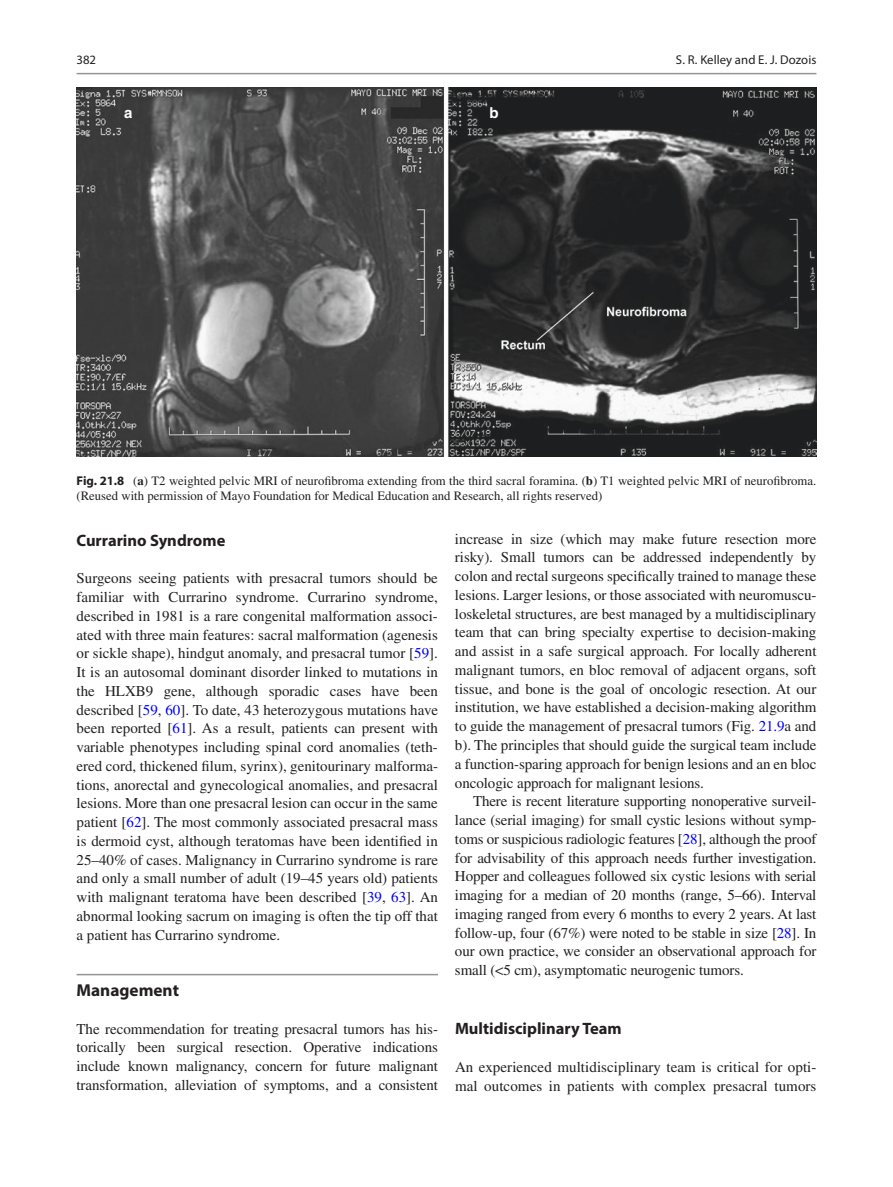
<style>
.page{position:relative;width:893px;height:1187px;background:#fff}
.page>*{position:absolute;margin:0;border:0;box-sizing:border-box;transform-origin:0 0}
.t1{font:700 17.25px "Myriad Pro";color:#231f20}
.t2{font:700 16.5px "Myriad Pro";color:#231f20}
.t3{font:15px/18.8px "Times LT Std";letter-spacing:-.005em;color:#231f20;text-align:justify}
.t4{font:15px "Helvetica Bold 2";color:#fff}
.t5{font:12.75px/15px "Times LT Std";color:#231f20}
.t6{font:12.75px "Myriad Pro Regular 2";letter-spacing:.005em;color:#231f20}
.t7{font:12.75px "Myriad Pro";color:#231f20}
.s1{font-family:"Myriad Pro";font-weight:700}
.s2{font-weight:700}
.s3{color:#0000fa}
</style>
<div class="page">
<hr style="left:77px;top:973px;width:361px;height:2px;background:#939598">
<img style="left:77px;top:88px;width:739px;height:368px">
<hr style="left:77px;top:73px;width:739px;height:1px;background:#939598">
<p class="t7" style="left:77px;top:52px;width:21px">382</p>
<p class="t4" style="left:124px;top:104px;width:10px">a</p>
<p class="t4" style="left:489px;top:104px;width:11px">b</p>
<p class="t6" style="left:676px;top:52px;width:142px">S. R. Kelley and E. J. Dozois</p>
<p class="t5" style="left:77px;top:473px;width:741px"><span class="s1">Fig. 21.8</span> (<span class="s2">a</span>) T2 weighted pelvic MRI of neurofibroma extending from the third sacral foramina. (<span class="s2">b</span>) T1 weighted pelvic MRI of neurofibroma. (Reused with permission of Mayo Foundation for Medical Education and Research, all rights reserved)</p>
<p class="t2" style="left:77px;top:529px;width:150px">Currarino Syndrome</p>
<p class="t3" style="left:77px;top:568px;width:363px">Surgeons seeing patients with presacral tumors should be familiar with Currarino syndrome. Currarino syndrome, described in 1981 is a rare congenital malformation associ&shy;ated with three main features: sacral malformation (agenesis or sickle shape), hindgut anomaly, and presacral tumor [<span class="s3">59</span>].<br>It is an autosomal dominant disorder linked to mutations in the HLXB9 gene, although sporadic cases have been described [<span class="s3">59</span>, <span class="s3">60</span>]. To date, 43 heterozygous mutations have been reported [<span class="s3">61</span>]. As a result, patients can present with variable phenotypes including spinal cord anomalies (teth&shy;ered cord, thickened filum, syrinx), genitourinary malforma&shy;tions, anorectal and gynecological anomalies, and presacral lesions. More than one presacral lesion can occur in the same patient [<span class="s3">62</span>]. The most commonly associated presacral mass is dermoid cyst, although teratomas have been identified in 25–40% of cases. Malignancy in Currarino syndrome is rare and only a small number of adult (19–45 years old) patients with malignant teratoma have been described [<span class="s3">39</span>, <span class="s3">63</span>]. An abnormal looking sacrum on imaging is often the tip off that a patient has Currarino syndrome.</p>
<p class="t1" style="left:77px;top:978px;width:104px">Management</p>
<p class="t3" style="left:77px;top:1018px;width:363px">The recommendation for treating presacral tumors has his&shy;torically been surgical resection. Operative indications include known malignancy, concern for future malignant transformation, alleviation of symptoms, and a consistent</p>
<p class="t3" style="left:455px;top:529px;width:363px">increase in size (which may make future resection more risky). Small tumors can be addressed independently by colon and rectal surgeons specifically trained to manage these lesions. Larger lesions, or those associated with neuromuscu&shy;loskeletal structures, are best managed by a multidisciplinary team that can bring specialty expertise to decision-making and assist in a safe surgical approach. For locally adherent malignant tumors, en bloc removal of adjacent organs, soft tissue, and bone is the goal of oncologic resection. At our institution, we have established a decision-making algorithm to guide the management of presacral tumors (Fig. <span class="s3">21.9</span>a and b). The principles that should guide the surgical team include a function-sparing approach for benign lesions and an en bloc oncologic approach for malignant lesions.</p>
<p class="t3" style="left:455px;top:791px;width:363px;text-indent:18px">There is recent literature supporting nonoperative surveil&shy;lance (serial imaging) for small cystic lesions without symp&shy;toms or suspicious radiologic features [<span class="s3">28</span>], although the proof for advisability of this approach needs further investigation.<br>Hopper and colleagues followed six cystic lesions with serial imaging for a median of 20 months (range, 5–66). Interval imaging ranged from every 6 months to every 2 years. At last follow-up, four (67%) were noted to be stable in size [<span class="s3">28</span>]. In our own practice, we consider an observational approach for small (&lt;5 cm), asymptomatic neurogenic tumors.</p>
<p class="t2" style="left:455px;top:1017px;width:168px">Multidisciplinary Team</p>
<p class="t3" style="left:455px;top:1057px;width:363px">An experienced multidisciplinary team is critical for opti&shy;mal outcomes in patients with complex presacral tumors</p>
</div>
